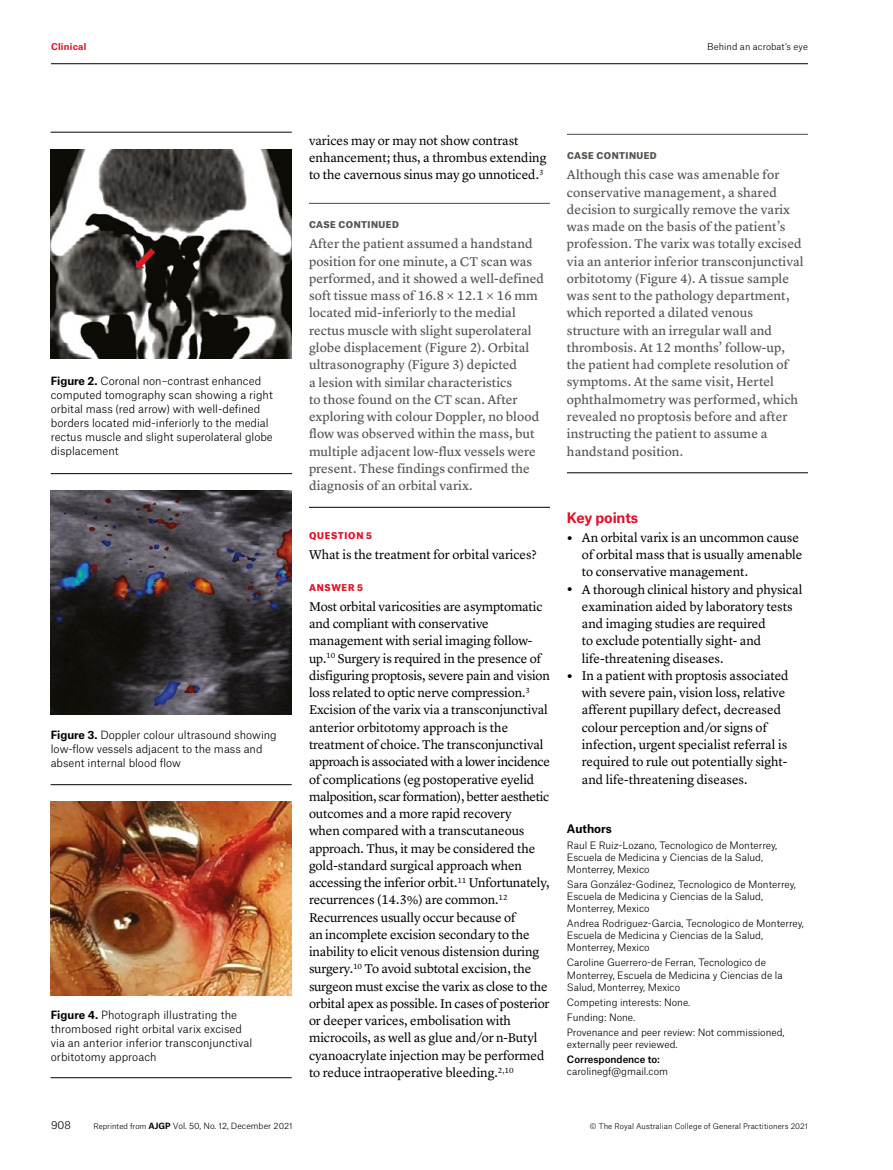
<style>
.page{position:relative;width:893px;height:1170px;background:#fff}
.page>*{position:absolute;margin:0;border:0;box-sizing:border-box;transform-origin:0 0}
.t1{font:700 13.8px "Atlas Grotesk";letter-spacing:-.015em;color:#de1329}
.t2{font:13.2px/17.2px "Lyon Text";letter-spacing:-.01em;color:#000}
.t3{font:13.2px/17.2px "Lyon Text Regular No.2";letter-spacing:.005em;color:#595652}
.t4{font:700 11.25px "Atlas Grotesk";letter-spacing:-.005em;color:#000}
.t5{font:300 10.8px/14px "Atlas Grotesk";color:#000}
.t6{font:300 10.5px "Atlas Grotesk";color:#000}
.t7{font:300 9.75px/12px "Atlas Grotesk";color:#000}
.t8{font:500 9.75px "Atlas Grotesk";color:#000}
.t9{font:900 9px "Atlas Grotesk";letter-spacing:.05em;color:#595652}
.t10{font:300 9px "Atlas Grotesk";letter-spacing:.005em;color:#000}
.t11{font:900 9px "Atlas Grotesk";letter-spacing:.08em;color:#de1329}
.t12{font:700 9px "Atlas Grotesk";letter-spacing:.025em;color:#de1329}
.t13{font:300 8.25px "Atlas Grotesk";color:#000}
.t14{font:300 7.5px "Atlas Grotesk";letter-spacing:.01em;color:#000}
.s1{font-weight:700}
.s2{font-weight:700;font-size:18px}
.s3{font-size:7.5px}
</style>
<div class="page">
<hr style="left:51px;top:63px;width:757px;height:1px;background:#000">
<hr style="left:309px;top:203px;width:241px;height:1px;background:#4e4a46">
<hr style="left:309px;top:507px;width:241px;height:1px;background:#000">
<hr style="left:567px;top:134px;width:241px;height:1px;background:#4e4a46">
<hr style="left:567px;top:472px;width:241px;height:1px;background:#000">
<img style="left:51px;top:149px;width:241px;height:209px">
<img style="left:51px;top:490px;width:241px;height:224px">
<hr style="left:51px;top:132px;width:241px;height:1px;background:#000">
<hr style="left:51px;top:473px;width:241px;height:1px;background:#000">
<img style="left:51px;top:801px;width:241px;height:194px">
<hr style="left:51px;top:784px;width:241px;height:1px;background:#000">
<hr style="left:51px;top:1077px;width:241px;height:1px;background:#000">
<p class="t12" style="left:51px;top:40px;width:37px">Clinical</p>
<p class="t10" style="left:707px;top:40px;width:102px">Behind an acrobat’s eye</p>
<p class="t5" style="left:51px;top:373px;width:224px"><span class="s1">Figure 2.</span> Coronal non–contrast enhanced computed tomography scan showing a right orbital mass (red arrow) with well-defined borders located mid-inferiorly to the medial rectus muscle and slight superolateral globe displacement</p>
<p class="t5" style="left:51px;top:726px;width:228px"><span class="s1">Figure 3.</span> Doppler colour ultrasound showing low-flow vessels adjacent to the mass and absent internal blood flow</p>
<p class="t5" style="left:51px;top:1007px;width:203px"><span class="s1">Figure 4.</span> Photograph illustrating the thrombosed right orbital varix excised via an anterior inferior transconjunctival orbitotomy approach</p>
<p class="t2" style="left:309px;top:131px;width:239px">varices may or may not show contrast enhancement; thus, a thrombus extending to the cavernous sinus may go unnoticed.<sup>3</sup></p>
<p class="t9" style="left:309px;top:217px;width:91px">CASE CONTINUED</p>
<p class="t3" style="left:309px;top:234px;width:237px">After the patient assumed a handstand position for one minute, a CT scan was performed, and it showed a well-defined soft tissue mass of 16.8 × 12.1 × 16 mm located mid-inferiorly to the medial rectus muscle with slight superolateral globe displacement (Figure 2). Orbital ultrasonography (Figure 3) depicted<br>a lesion with similar characteristics<br>to those found on the CT scan. After exploring with colour Doppler, no blood flow was observed within the mass, but multiple adjacent low-flux vessels were present. These findings confirmed the diagnosis of an orbital varix.</p>
<p class="t11" style="left:309px;top:528px;width:64px">QUESTION 5</p>
<p class="t2" style="left:309px;top:545px;width:229px">What is the treatment for orbital varices?</p>
<p class="t11" style="left:309px;top:580px;width:56px">ANSWER 5</p>
<p class="t2" style="left:309px;top:596px;width:242px">Most orbital varicosities are asymptomatic and compliant with conservative management with serial imaging follow&shy;up.<sup>10</sup> Surgery is required in the presence of disfiguring proptosis, severe pain and vision loss related to optic nerve compression.<sup>3<br></sup>Excision of the varix via a transconjunctival anterior orbitotomy approach is the treatment of choice. The transconjunctival approach is associated with a lower incidence of complications (eg postoperative eyelid malposition, scar formation), better aesthetic outcomes and a more rapid recovery<br>when compared with a transcutaneous approach. Thus, it may be considered the gold-standard surgical approach when accessing the inferior orbit.<sup>11</sup> Unfortunately, recurrences (14.3%) are common.<sup>12<br></sup>Recurrences usually occur because of<br>an incomplete excision secondary to the inability to elicit venous distension during surgery.<sup>10</sup> To avoid subtotal excision, the surgeon must excise the varix as close to the orbital apex as possible. In cases of posterior or deeper varices, embolisation with microcoils, as well as glue and/or n-Butyl cyanoacrylate injection may be performed to reduce intraoperative bleeding.<sup>2,10</sup></p>
<p class="t9" style="left:567px;top:148px;width:91px">CASE CONTINUED</p>
<p class="t3" style="left:567px;top:165px;width:238px">Although this case was amenable for conservative management, a shared decision to surgically remove the varix was made on the basis of the patient’s profession. The varix was totally excised via an anterior inferior transconjunctival orbitotomy (Figure 4). A tissue sample was sent to the pathology department, which reported a dilated venous structure with an irregular wall and thrombosis. At 12 months’ follow-up, the patient had complete resolution of symptoms. At the same visit, Hertel ophthalmometry was performed, which revealed no proptosis before and after instructing the patient to assume a handstand position.</p>
<p class="t1" style="left:567px;top:506px;width:73px">Key points</p>
<p class="t2" style="left:582px;top:527px;width:222px;text-indent:-15px"><span class="s2">•</span> An orbital varix is an uncommon cause of orbital mass that is usually amenable to conservative management.</p>
<p class="t2" style="left:582px;top:579px;width:222px;text-indent:-15px"><span class="s2">•</span> A thorough clinical history and physical examination aided by laboratory tests and imaging studies are required<br>to exclude potentially sight- and life-threatening diseases.</p>
<p class="t2" style="left:582px;top:665px;width:208px;text-indent:-15px"><span class="s2">•</span> In a patient with proptosis associated with severe pain, vision loss, relative afferent pupillary defect, decreased colour perception and/or signs of infection, urgent specialist referral is required to rule out potentially sight&shy;and life-threatening diseases.</p>
<p class="t4" style="left:567px;top:819px;width:46px">Authors</p>
<p class="t7" style="left:567px;top:838px;width:212px">Raul E Ruiz-Lozano, Tecnologico de Monterrey,<br>Escuela de Medicina y Ciencias de la Salud,<br>Monterrey, Mexico</p>
<p class="t7" style="left:567px;top:877px;width:230px">Sara González-Godinez, Tecnologico de Monterrey,<br>Escuela de Medicina y Ciencias de la Salud,<br>Monterrey, Mexico</p>
<p class="t7" style="left:567px;top:916px;width:239px">Andrea Rodriguez-Garcia, Tecnologico de Monterrey,<br>Escuela de Medicina y Ciencias de la Salud,<br>Monterrey, Mexico</p>
<p class="t7" style="left:567px;top:955px;width:217px">Caroline Guerrero-de Ferran, Tecnologico de<br>Monterrey, Escuela de Medicina y Ciencias de la<br>Salud, Monterrey, Mexico</p>
<p class="t7" style="left:567px;top:993px;width:219px;line-height:15.1px">Competing interests: None.<br>Funding: None.<br>Provenance and peer review: Not commissioned,</p>
<p class="t7" style="left:567px;top:1037px;width:112px">externally peer reviewed.</p>
<p class="t8" style="left:567px;top:1051px;width:95px">Correspondence to:</p>
<p class="t7" style="left:567px;top:1064px;width:103px">carolinegf@gmail.com</p>
<p class="t6" style="left:51px;top:1116px;width:21px">908</p>
<p class="t13" style="left:93px;top:1118px;width:201px"><span class="s3">Reprinted from</span> <span class="s1">AJGP</span> Vol. 50, No. 12, December 2021</p>
<p class="t14" style="left:590px;top:1119px;width:220px">© The Royal Australian College of General Practitioners 2021</p>
</div>
